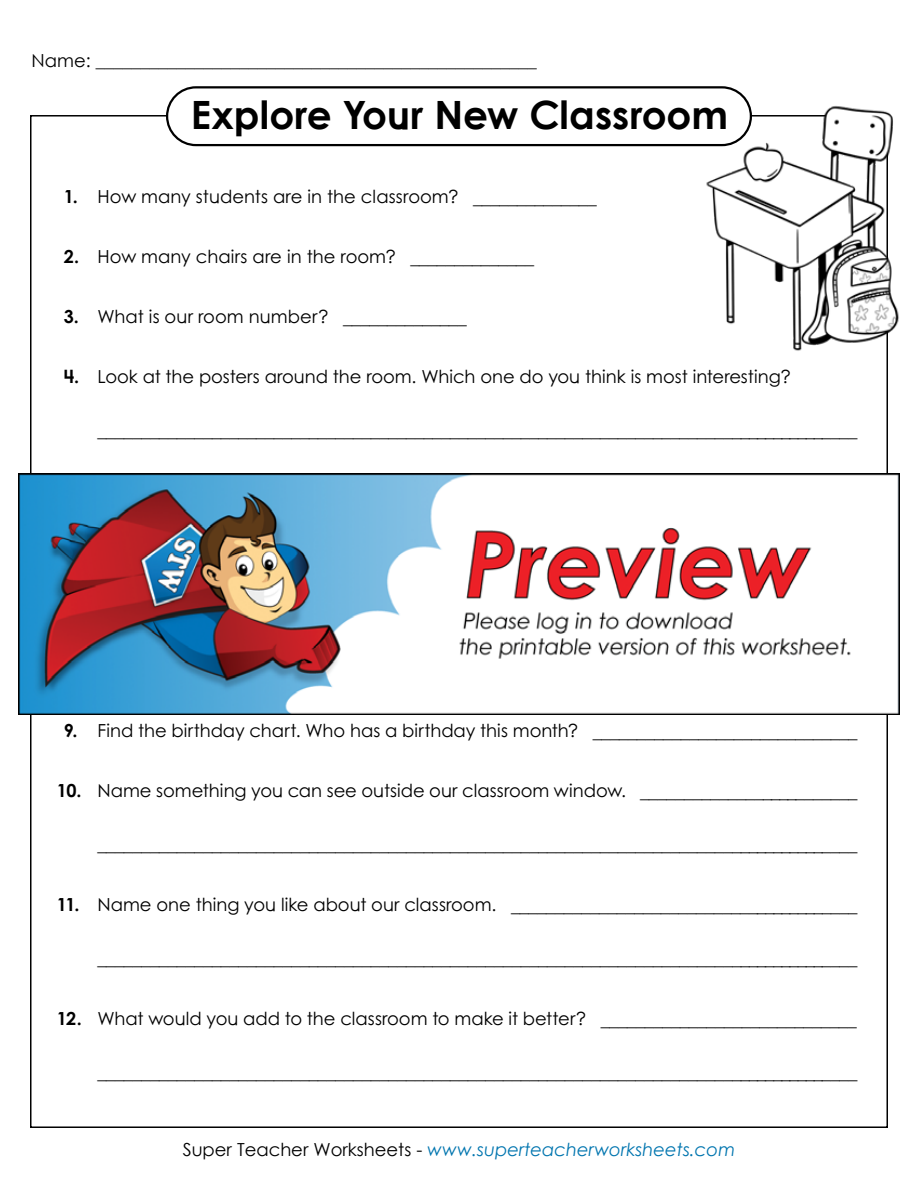
<style>
.page{position:relative;width:918px;height:1188px;background:#fff}
.page>*{position:absolute;margin:0;border:0;box-sizing:border-box;transform-origin:0 0}
.t1{font:700 39px "Century STW4";color:#000}
.t2{font:18px "Century STW4";color:#000}
.t3{font:18px "Century Gothic 2";color:#000}
.t4{font:italic 18px "Century Gothic 2";color:#0075af}
.s1{font-weight:700}
.s2{font-style:normal;color:#000}
</style>
<div class="page">
<div style="left:166px;top:86px;width:586px;height:60px;border:2px solid #000;border-radius:29px"></div>
<img style="left:701px;top:102px;width:198px;height:258px">
<img style="left:18px;top:474px;width:882px;height:240px">
<p class="t3" style="left:32px;top:48px;width:507px">Name: _________________________________________________</p>
<h1 class="t1" style="left:191px;top:86px;width:539px">Explore Your New Classroom</h1>
<p class="t2" style="left:64px;top:184px;width:534px"><span class="s1">1.</span> How many students are in the classroom? ______________</p>
<p class="t2" style="left:64px;top:244px;width:472px"><span class="s1">2.</span> How many chairs are in the room? ______________</p>
<p class="t2" style="left:64px;top:304px;width:405px"><span class="s1">3.</span> What is our room number? ______________</p>
<p class="t2" style="left:64px;top:364px;width:729px"><span class="s1">4.</span> Look at the posters around the room. Which one do you think is most interesting?</p>
<p class="t2" style="left:97px;top:418px;width:761px">_______________________________________________________________________________________</p>
<p class="t2" style="left:64px;top:717px;width:795px"><span class="s1">9.</span> Find the birthday chart. Who has a birthday this month? ______________________________</p>
<p class="t2" style="left:57px;top:777px;width:802px"><span class="s1">10.</span> Name something you can see outside our classroom window. _________________________</p>
<p class="t2" style="left:97px;top:831px;width:761px">_______________________________________________________________________________________</p>
<p class="t2" style="left:57px;top:893px;width:802px"><span class="s1">11.</span> Name one thing you like about our classroom. ________________________________________</p>
<p class="t2" style="left:97px;top:945px;width:761px">_______________________________________________________________________________________</p>
<p class="t2" style="left:57px;top:1005px;width:801px"><span class="s1">12.</span> What would you add to the classroom to make it better? _____________________________</p>
<p class="t2" style="left:97px;top:1059px;width:761px">_______________________________________________________________________________________</p>
<p class="t4" style="left:183px;top:1137px;width:554px"><span class="s2">Super Teacher Worksheets -</span> www.superteacherworksheets.com</p>
</div>
